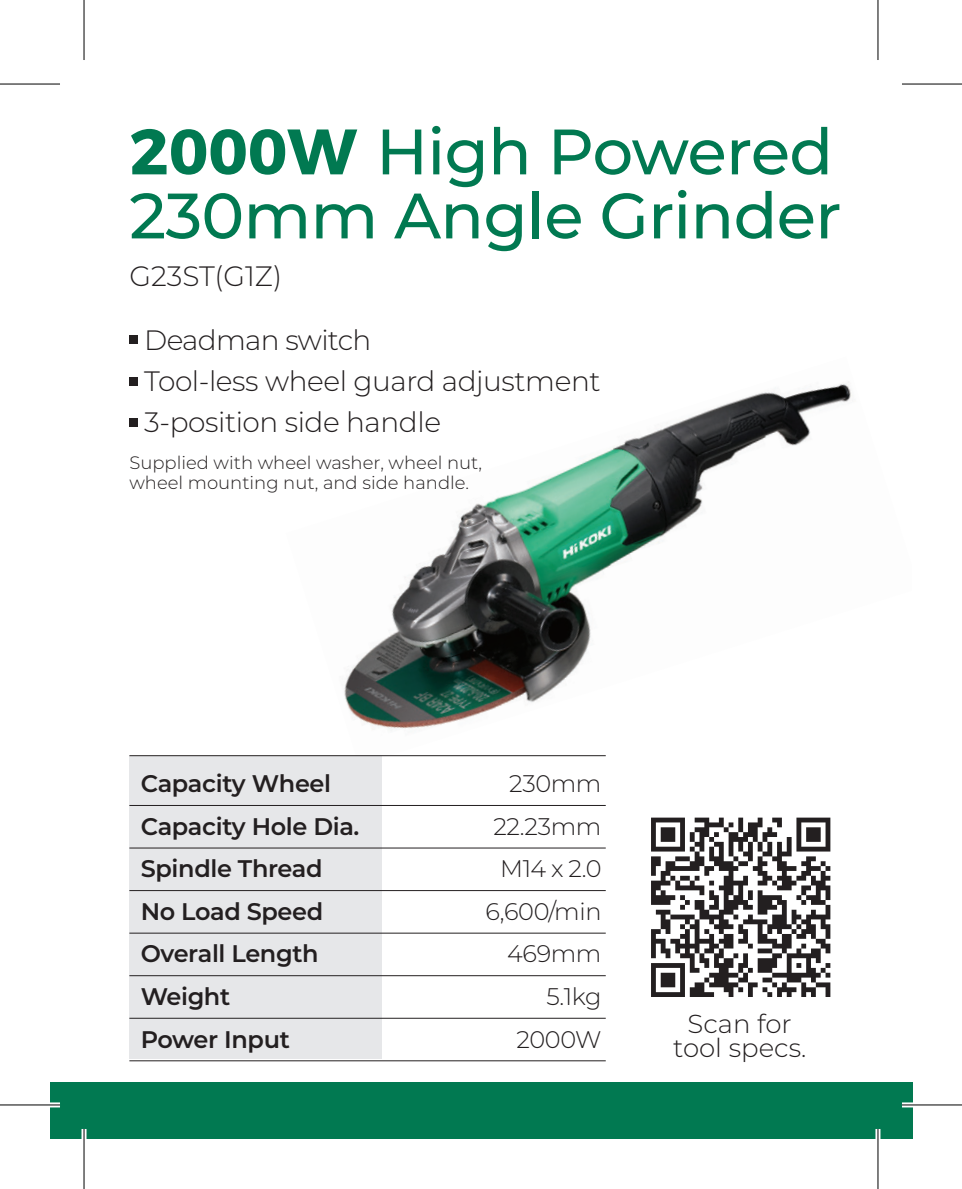
<style>
.page{position:relative;width:962px;height:1189px;background:#fff}
.page>*{position:absolute;margin:0;border:0;box-sizing:border-box;transform-origin:0 0}
.t1{font:500 64px/64px "Montserrat";letter-spacing:-.01em;color:#017951}
.t2{font:300 28px/41.2px "Montserrat";letter-spacing:-.015em;color:#231f20}
.t3{font:300 26px/24px "Montserrat";color:#231f20;text-align:center}
.t4{font:600 24px "Montserrat";letter-spacing:-.015em;color:#231f20}
.t5{font:300 24px "Montserrat";letter-spacing:-.015em;color:#231f20}
.t6{font:300 18px/20px "Montserrat";color:#231f20}
.s1{font-weight:700}
</style>
<div class="page">
<div style="left:50px;top:1082px;width:862px;height:56px;background:#017951"></div>
<img style="left:344px;top:381px;width:508px;height:376px">
<div style="left:129px;top:756px;width:253px;height:303px;background:#e6e7e9"></div>
<div style="left:129px;top:336px;width:9px;height:8px;background:#231f20"></div>
<div style="left:129px;top:377px;width:9px;height:8px;background:#231f20"></div>
<div style="left:129px;top:418px;width:9px;height:8px;background:#231f20"></div>
<hr style="left:129px;top:755px;width:477px;height:1px;background:#231f20">
<hr style="left:129px;top:804px;width:477px;height:2px;background:#231f20">
<hr style="left:129px;top:847px;width:477px;height:1px;background:#231f20">
<hr style="left:129px;top:890px;width:477px;height:1px;background:#231f20">
<hr style="left:129px;top:932px;width:477px;height:1px;background:#231f20">
<hr style="left:129px;top:975px;width:477px;height:1px;background:#231f20">
<hr style="left:129px;top:1017px;width:477px;height:1px;background:#231f20">
<hr style="left:129px;top:1060px;width:477px;height:1px;background:#231f20">
<svg style="left:651px;top:817px;width:179px;height:180px"></svg>
<svg style="left:0;top:1102px;width:60px;height:5px"></svg>
<svg style="left:902px;top:1102px;width:60px;height:5px"></svg>
<hr style="left:82px;top:1128px;width:4px;height:60px;background:#fff">
<svg style="left:878px;top:0;width:1px;height:60px"></svg>
<svg style="left:875px;top:1129px;width:5px;height:59px"></svg>
<hr style="left:0;top:83px;width:60px;height:2px;background:#000">
<hr style="left:902px;top:83px;width:60px;height:2px;background:#000">
<hr style="left:0;top:1104px;width:60px;height:1px;background:#000">
<hr style="left:902px;top:1104px;width:60px;height:1px;background:#000">
<hr style="left:83px;top:0;width:2px;height:60px;background:#000">
<hr style="left:83px;top:1128px;width:2px;height:60px;background:#000">
<hr style="left:877px;top:0;width:1px;height:60px;background:#000">
<hr style="left:877px;top:1128px;width:1px;height:60px;background:#000">
<h1 class="t1" style="left:129px;top:117px;width:713px"><span class="s1">2000W</span> High Powered<br>230mm Angle Grinder</h1>
<p class="t2" style="left:129px;top:255px;width:154px">G23ST(G1Z)</p>
<p class="t2" style="left:144px;top:319px;width:458px">Deadman switch<br>Tool-less wheel guard adjustment<br>3-position side handle</p>
<p class="t6" style="left:129px;top:452px;width:354px">Supplied with wheel washer, wheel nut, wheel mounting nut, and side handle.</p>
<p class="t4" style="left:141px;top:766px;width:192px">Capacity Wheel</p>
<p class="t5" style="left:509px;top:767px;width:94px">230mm</p>
<p class="t4" style="left:141px;top:809px;width:220px">Capacity Hole Dia.</p>
<p class="t5" style="left:493px;top:810px;width:110px">22.23mm</p>
<p class="t4" style="left:141px;top:851px;width:183px">Spindle Thread</p>
<p class="t5" style="left:500px;top:852px;width:103px">M14 x 2.0</p>
<p class="t4" style="left:141px;top:894px;width:184px">No Load Speed</p>
<p class="t5" style="left:485px;top:895px;width:117px">6,600/min</p>
<p class="t4" style="left:141px;top:936px;width:179px">Overall Length</p>
<p class="t5" style="left:507px;top:937px;width:96px">469mm</p>
<p class="t4" style="left:141px;top:979px;width:91px">Weight</p>
<p class="t5" style="left:546px;top:980px;width:56px">5.1kg</p>
<p class="t4" style="left:141px;top:1022px;width:151px">Power Input</p>
<p class="t5" style="left:516px;top:1022px;width:87px">2000W</p>
<p class="t3" style="left:673px;top:1010px;width:135px">Scan for tool specs.</p>
</div>
